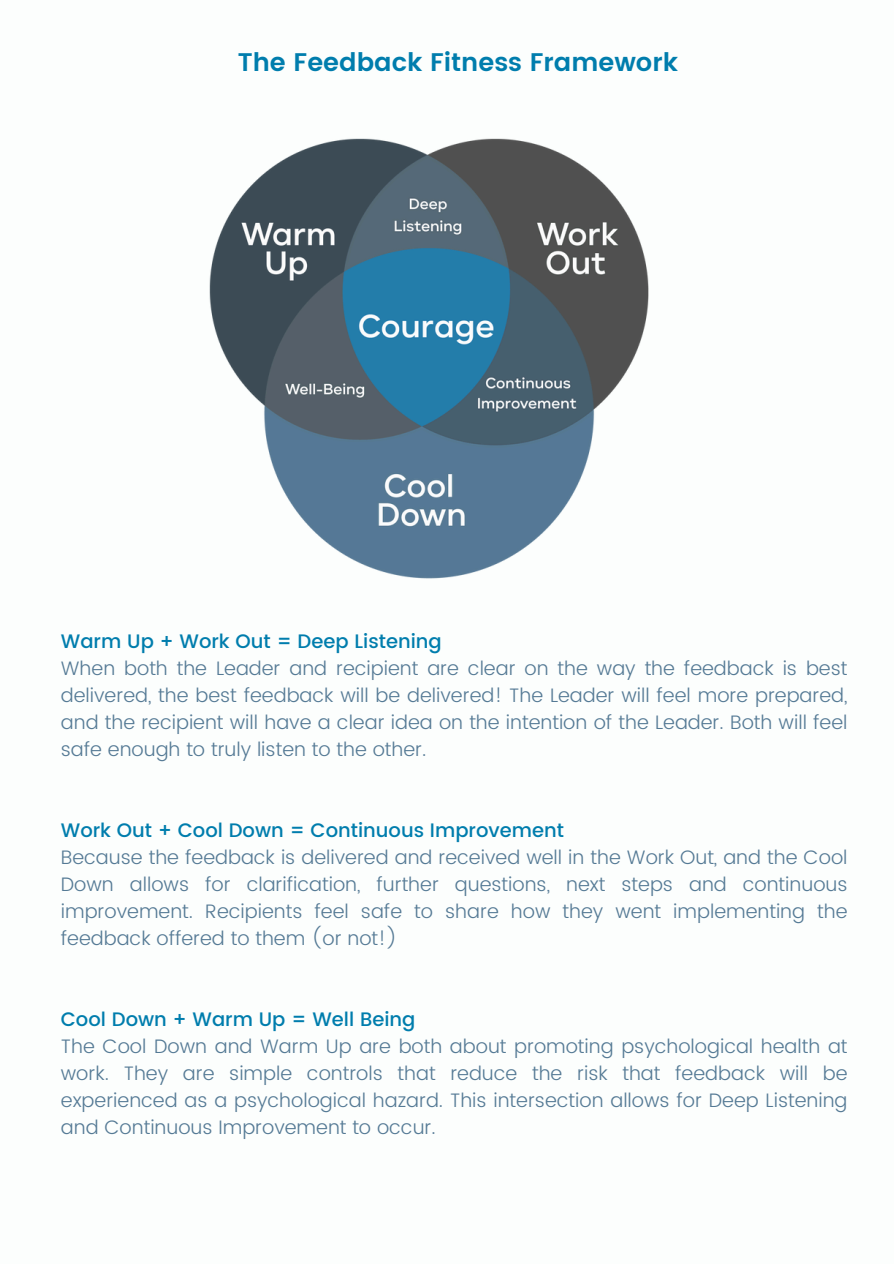
<style>
.page{position:relative;width:894px;height:1264px;background:#fff}
.page>*{position:absolute;margin:0;border:0;box-sizing:border-box;transform-origin:0 0}
.t1{font:600 25.5px "Poppins";color:#007dad}
.t2{font:300 19.5px/27px "Poppins";color:#557a95;text-align:justify}
.t3{font:500 19.5px "Poppins";color:#007dad}
</style>
<div class="page">
<img style="left:209px;top:138px;width:440px;height:441px">
<h1 class="t1" style="left:238px;top:47px;width:441px">The Feedback Fitness Framework</h1>
<p class="t3" style="left:61px;top:629px;width:382px">Warm Up + Work Out = Deep Listening</p>
<p class="t2" style="left:61px;top:654px;width:787px">When both the Leader and recipient are clear on the way the feedback is best delivered, the best feedback will be delivered! The Leader will feel more prepared, and the recipient will have a clear idea on the intention of the Leader. Both will feel safe enough to truly listen to the other.</p>
<p class="t3" style="left:61px;top:818px;width:504px">Work Out + Cool Down = Continuous Improvement</p>
<p class="t2" style="left:61px;top:843px;width:788px">Because the feedback is delivered and received well in the Work Out, and the Cool Down allows for clarification, further questions, next steps and continuous improvement. Recipients feel safe to share how they went implementing the feedback offered to them (or not!)</p>
<p class="t3" style="left:61px;top:1007px;width:356px">Cool Down + Warm Up = Well Being</p>
<p class="t2" style="left:61px;top:1032px;width:788px">The Cool Down and Warm Up are both about promoting psychological health at work. They are simple controls that reduce the risk that feedback will be experienced as a psychological hazard. This intersection allows for Deep Listening and Continuous Improvement to occur.</p>
</div>
